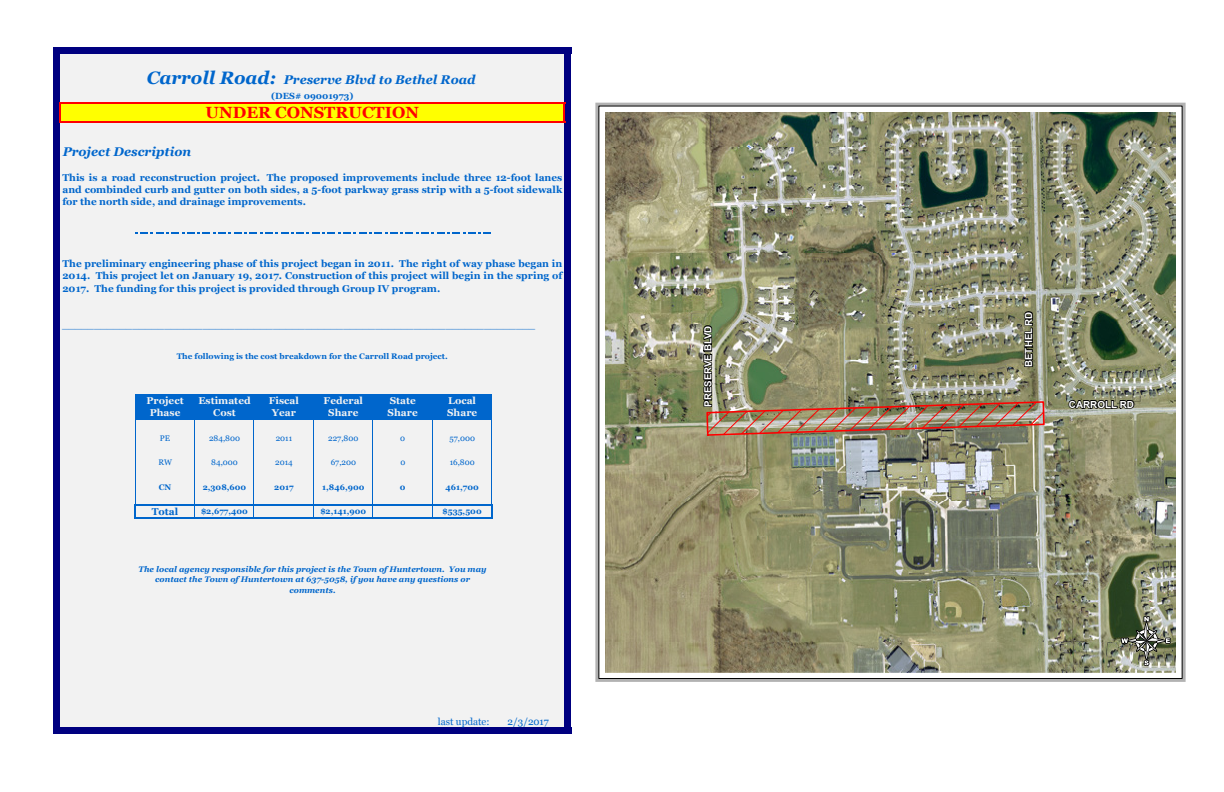
<style>
.page{position:relative;width:1224px;height:792px;background:#fff}
.page>*{position:absolute;margin:0;border:0;box-sizing:border-box;transform-origin:0 0}
.t1{font:64.3px "ESRI North";color:#fff}
.t2{font:700 16.2px "Georgia";color:#f00}
.t3{font:italic 700 12.6px "Georgia";color:#06c}
.t4{font:700 9.9px/12.2px "Georgia";color:#06c;text-align:justify}
.t5{font:9.9px "Georgia";color:#06c}
.t6{font:700 9.9px "Georgia";color:#f2f2f2}
.t7{font:700 9.9px "Arial";color:#fff}
.t8{font:700 9.7px "Arial";color:#fff}
.t9{font:700 8.9px "Georgia";color:#06c}
.t10{font:italic 700 8.1px/10.1px "Georgia";letter-spacing:.005em;color:#06c;text-align:center}
.t11{font:700 8.1px "Georgia";letter-spacing:.005em;color:#06c}
.t12{font:8.1px "Georgia";color:#06c}
.s1{font-size:18px}
</style>
<div class="page">
<div style="left:53px;top:48px;width:518px;height:6px;background:#000080"></div>
<div style="left:53px;top:54px;width:7px;height:49px;background:#000080"></div>
<div style="left:60px;top:54px;width:504px;height:49px;background:#f2f2f2"></div>
<div style="left:564px;top:54px;width:7px;height:49px;background:#000080"></div>
<div style="left:53px;top:103px;width:7px;height:19px;background:#000080"></div>
<div style="left:60px;top:103px;width:504px;height:19px;background:#ff0"></div>
<div style="left:564px;top:103px;width:7px;height:19px;background:#000080"></div>
<div style="left:53px;top:122px;width:7px;height:99px;background:#000080"></div>
<div style="left:60px;top:122px;width:504px;height:99px;background:#f2f2f2"></div>
<div style="left:564px;top:122px;width:7px;height:99px;background:#000080"></div>
<div style="left:53px;top:220px;width:7px;height:13px;background:#000080"></div>
<div style="left:60px;top:220px;width:504px;height:13px;background:#f2f2f2"></div>
<div style="left:564px;top:220px;width:7px;height:13px;background:#000080"></div>
<div style="left:53px;top:233px;width:7px;height:162px;background:#000080"></div>
<div style="left:60px;top:233px;width:504px;height:162px;background:#f2f2f2"></div>
<div style="left:564px;top:233px;width:7px;height:162px;background:#000080"></div>
<div style="left:53px;top:395px;width:7px;height:24px;background:#000080"></div>
<div style="left:60px;top:395px;width:75px;height:24px;background:#f2f2f2"></div>
<div style="left:135px;top:395px;width:357px;height:24px;background:#06c"></div>
<div style="left:492px;top:395px;width:72px;height:24px;background:#f2f2f2"></div>
<div style="left:564px;top:395px;width:7px;height:24px;background:#000080"></div>
<div style="left:53px;top:419px;width:7px;height:211px;background:#000080"></div>
<div style="left:60px;top:419px;width:504px;height:211px;background:#f2f2f2"></div>
<div style="left:564px;top:419px;width:7px;height:211px;background:#000080"></div>
<div style="left:53px;top:630px;width:7px;height:73px;background:#000080"></div>
<div style="left:60px;top:630px;width:75px;height:73px;background:#f2f2f2"></div>
<div style="left:135px;top:630px;width:357px;height:73px;background:#f2f2f2"></div>
<div style="left:492px;top:630px;width:72px;height:73px;background:#f2f2f2"></div>
<div style="left:564px;top:630px;width:7px;height:73px;background:#000080"></div>
<div style="left:53px;top:703px;width:7px;height:25px;background:#000080"></div>
<div style="left:60px;top:703px;width:504px;height:25px;background:#f2f2f2"></div>
<div style="left:564px;top:703px;width:7px;height:25px;background:#000080"></div>
<div style="left:53px;top:728px;width:518px;height:6px;background:#000080"></div>
<hr style="left:135px;top:394px;width:1px;height:110px;background:#06c">
<hr style="left:194px;top:395px;width:1px;height:109px;background:#06c">
<hr style="left:253px;top:395px;width:1px;height:109px;background:#06c">
<hr style="left:313px;top:395px;width:1px;height:109px;background:#06c">
<hr style="left:372px;top:395px;width:1px;height:109px;background:#06c">
<hr style="left:432px;top:395px;width:1px;height:109px;background:#06c">
<hr style="left:491px;top:395px;width:1px;height:109px;background:#06c">
<hr style="left:59px;top:102px;width:2px;height:21px;background:#f00">
<svg style="left:563px;top:104px;width:2px;height:17px"></svg>
<svg style="left:134px;top:504px;width:2px;height:15px"></svg>
<hr style="left:61px;top:102px;width:504px;height:2px;background:#f00">
<hr style="left:61px;top:121px;width:504px;height:2px;background:#f00">
<svg style="left:135px;top:232px;width:356px;height:2px"></svg>
<hr style="left:135px;top:394px;width:357px;height:1px;background:#06c">
<hr style="left:135px;top:419px;width:357px;height:1px;background:#06c">
<hr style="left:136px;top:504px;width:356px;height:2px;background:#06c">
<hr style="left:136px;top:517px;width:356px;height:2px;background:#06c">
<img style="left:605px;top:112px;width:571px;height:560px">
<div style="left:595px;top:103px;width:591px;height:579px;border:3px solid #b2b2b2"></div>
<svg style="left:1117px;top:602px;width:59px;height:68px;background:#6b725d"></svg>
<img style="left:702px;top:310px;width:344px;height:127px">
<svg style="left:1068px;top:398px;width:67px;height:12px"></svg>
<p class="t3" style="left:147px;top:71px;width:330px"><span class="s1">Carroll Road:</span> Preserve Blvd to Bethel Road</p>
<p class="t9" style="left:271px;top:91px;width:84px">(DES# 09001973)</p>
<h2 class="t2" style="left:206px;top:102px;width:215px">UNDER CONSTRUCTION</h2>
<p class="t3" style="left:63px;top:144px;width:130px">Project Description</p>
<p class="t4" style="left:62px;top:171px;width:501px">This is a road reconstruction project. The proposed improvements include three 12-foot lanes and combinded curb and gutter on both sides, a 5-foot parkway grass strip with a 5-foot sidewalk for the north side, and drainage improvements.</p>
<p class="t4" style="left:62px;top:258px;width:501px">The preliminary engineering phase of this project began in 2011. The right of way phase began in 2014. This project let on January 19, 2017. Construction of this project will begin in the spring of 2017. The funding for this project is provided through Group IV program.</p>
<p class="t5" style="left:62px;top:319px;width:475px">__________________________________________________________________________</p>
<p class="t11" style="left:177px;top:351px;width:273px">The following is the cost breakdown for the Carroll Road project.</p>
<p class="t6" style="left:147px;top:394px;width:39px">Project</p>
<p class="t6" style="left:198px;top:394px;width:54px">Estimated</p>
<p class="t6" style="left:269px;top:394px;width:32px">Fiscal</p>
<p class="t6" style="left:324px;top:394px;width:41px">Federal</p>
<p class="t6" style="left:390px;top:394px;width:28px">State</p>
<p class="t6" style="left:448px;top:394px;width:29px">Local</p>
<p class="t6" style="left:150px;top:407px;width:32px">Phase</p>
<p class="t6" style="left:213px;top:407px;width:24px">Cost</p>
<p class="t6" style="left:272px;top:407px;width:26px">Year</p>
<p class="t6" style="left:328px;top:407px;width:32px">Share</p>
<p class="t6" style="left:388px;top:407px;width:32px">Share</p>
<p class="t6" style="left:447px;top:407px;width:32px">Share</p>
<p class="t12" style="left:160px;top:433px;width:12px">PE</p>
<p class="t12" style="left:209px;top:433px;width:33px">284,800</p>
<p class="t12" style="left:276px;top:433px;width:18px">2011</p>
<p class="t12" style="left:328px;top:433px;width:32px">227,800</p>
<p class="t12" style="left:400px;top:433px;width:6px">0</p>
<p class="t12" style="left:449px;top:433px;width:27px">57,000</p>
<p class="t12" style="left:158px;top:458px;width:15px">RW</p>
<p class="t12" style="left:211px;top:458px;width:28px">84,000</p>
<p class="t12" style="left:275px;top:458px;width:19px">2014</p>
<p class="t12" style="left:331px;top:458px;width:27px">67,200</p>
<p class="t12" style="left:400px;top:458px;width:6px">0</p>
<p class="t12" style="left:450px;top:458px;width:27px">16,800</p>
<p class="t11" style="left:159px;top:482px;width:14px">CN</p>
<p class="t11" style="left:203px;top:482px;width:45px">2,308,600</p>
<p class="t11" style="left:274px;top:482px;width:21px">2017</p>
<p class="t11" style="left:322px;top:482px;width:44px">1,846,900</p>
<p class="t11" style="left:400px;top:482px;width:7px">0</p>
<p class="t11" style="left:446px;top:482px;width:35px">461,700</p>
<p class="t4" style="left:152px;top:506px;width:28px">Total</p>
<p class="t11" style="left:201px;top:506px;width:48px">$2,677,400</p>
<p class="t11" style="left:320px;top:506px;width:47px">$2,141,900</p>
<p class="t11" style="left:443px;top:506px;width:41px">$535,500</p>
<p class="t10" style="left:139px;top:564px;width:350px">The local agency responsible for this project is the Town of Huntertown. You may contact the Town of Huntertown at 637-5058, if you have any questions or comments.</p>
<p class="t5" style="left:438px;top:715px;width:53px">last update:</p>
<p class="t5" style="left:508px;top:715px;width:43px">2/3/2017</p>
<p class="t7" style="left:701px;top:407px;width:83px;rotate:-90deg">PRESERVE BLVD</p>
<p class="t7" style="left:1022px;top:367px;width:57px;rotate:-90deg">BETHEL RD</p>
<p class="t8" style="left:1069px;top:398px;width:67px">CARROLL RD</p>
<h1 class="t1" style="left:1121px;top:605px;width:50px">4</h1>
</div>
